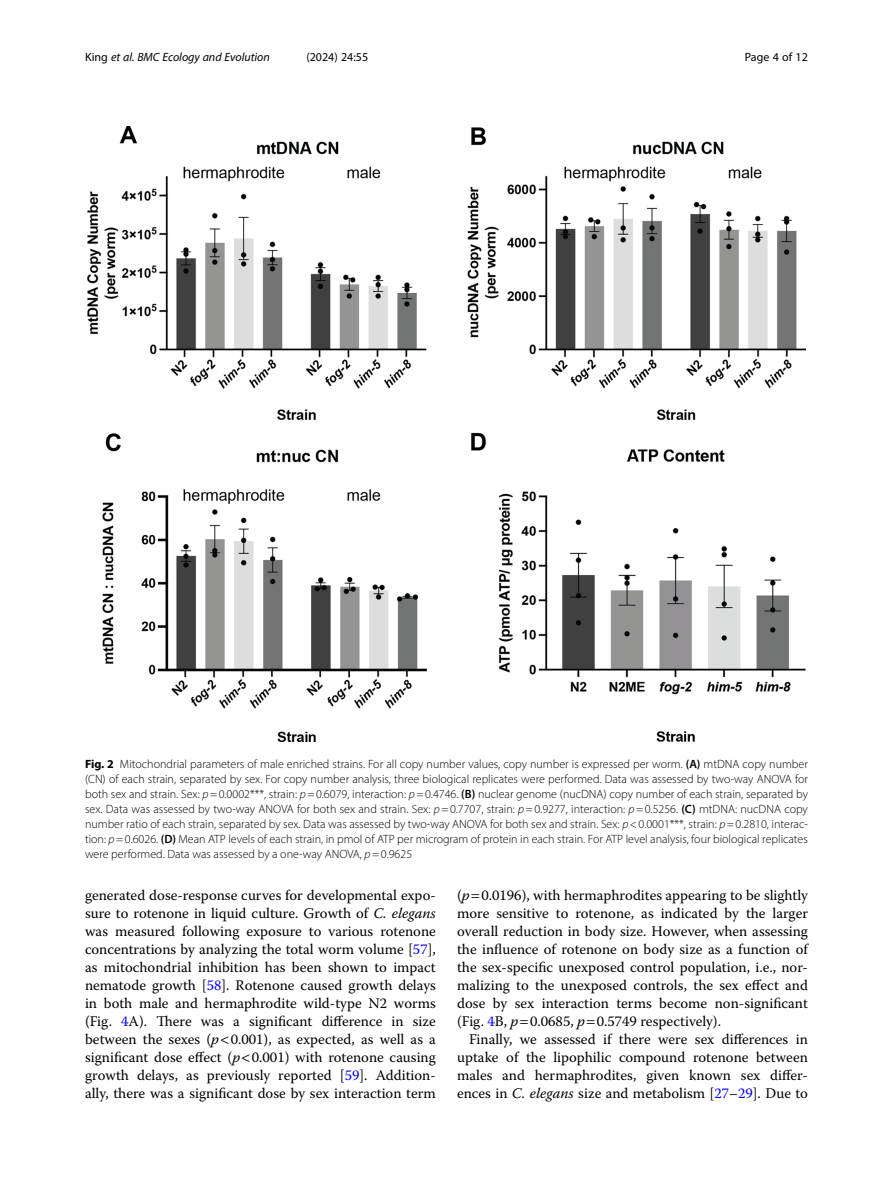
<style>
.page{position:relative;width:893px;height:1191px;background:#fff}
.page>*{position:absolute;margin:0;border:0;box-sizing:border-box;transform-origin:0 0}
.Body_Text_Indent{font:14.7px/18px "Warnock Pro";color:#000;text-align:justify}
.Figure_Caption{font:300 12px/15px "Myriad Pro";color:#000;text-align:justify}
.t1{font:italic 12px "Myriad Pro";color:#000}
.t2{font:12px "Myriad Pro";color:#000}
.s1{font-style:normal}
.s2{font-weight:700}
.s3{font-weight:600}
.s4{font-style:italic}
.s5{color:#00f}
</style>
<div class="page">
<img style="left:87px;top:126px;width:719px;height:615px">
<p class="t1" style="left:85px;top:50px;width:186px"><span class="s1">King</span> et al. BMC Ecology and Evolution</p>
<p class="t2" style="left:306px;top:50px;width:63px">(2024) 24:55</p>
<p class="t2" style="left:745px;top:50px;width:65px">Page 4 of 12</p>
<p class="Figure_Caption" style="left:85px;top:756px;width:724px"><span class="s2">Fig. 2</span> Mitochondrial parameters of male enriched strains. For all copy number values, copy number is expressed per worm. <span class="s3">(A)</span> mtDNA copy number (CN) of each strain, separated by sex. For copy number analysis, three biological replicates were performed. Data was assessed by two-way ANOVA for both sex and strain. Sex: <span class="s4">p</span>=0.0002***, strain: <span class="s4">p</span>=0.6079, interaction: <span class="s4">p</span>=0.4746. <span class="s3">(B)</span> nuclear genome (nucDNA) copy number of each strain, separated by sex. Data was assessed by two-way ANOVA for both sex and strain. Sex: <span class="s4">p</span>=0.7707, strain: <span class="s4">p</span>=0.9277, interaction: <span class="s4">p</span>=0.5256. <span class="s3">(C)</span> mtDNA: nucDNA copy number ratio of each strain, separated by sex. Data was assessed by two-way ANOVA for both sex and strain. Sex: <span class="s4">p</span>&lt;0.0001***, strain: <span class="s4">p</span>=0.2810, interac&shy;tion: <span class="s4">p</span>=0.6026. <span class="s3">(D)</span> Mean ATP levels of each strain, in pmol of ATP per microgram of protein in each strain. For ATP level analysis, four biological replicates were performed. Data was assessed by a one-way ANOVA, <span class="s4">p</span>=0.9625</p>
<p class="Body_Text_Indent" style="left:85px;top:886px;width:352px">generated dose-response curves for developmental expo&shy;sure to rotenone in liquid culture. Growth of <span class="s4">C. elegans </span>was measured following exposure to various rotenone concentrations by analyzing the total worm volume [<span class="s5">57</span>], as mitochondrial inhibition has been shown to impact nematode growth [<span class="s5">58</span>]. Rotenone caused growth delays in both male and hermaphrodite wild-type N2 worms (Fig. <span class="s5">4</span>A). There was a significant difference in size between the sexes (<span class="s4">p</span> 0.001), as expected, as well as a significant dose effect (<span class="s4">p</span> 0.001) with rotenone causing growth delays, as previously reported [<span class="s5">59</span>]. Addition&shy;ally, there was a significant dose by sex interaction term</p>
<p class="Body_Text_Indent" style="left:457px;top:886px;width:352px">(<span class="s4">p</span> 0.0196), with hermaphrodites appearing to be slightly more sensitive to rotenone, as indicated by the larger overall reduction in body size. However, when assessing the influence of rotenone on body size as a function of the sex-specific unexposed control population, i.e., nor&shy;malizing to the unexposed controls, the sex effect and dose by sex interaction terms become non-significant (Fig. <span class="s5">4</span>B, <span class="s4">p</span> 0.0685, <span class="s4">p</span> 0.5749 respectively).</p>
<p class="Body_Text_Indent" style="left:457px;top:1030px;width:352px;text-indent:12px">Finally, we assessed if there were sex differences in uptake of the lipophilic compound rotenone between males and hermaphrodites, given known sex differ&shy;ences in <span class="s4">C. elegans</span> size and metabolism [<span class="s5">27</span>–<span class="s5">29</span>]. Due to</p>
</div>
